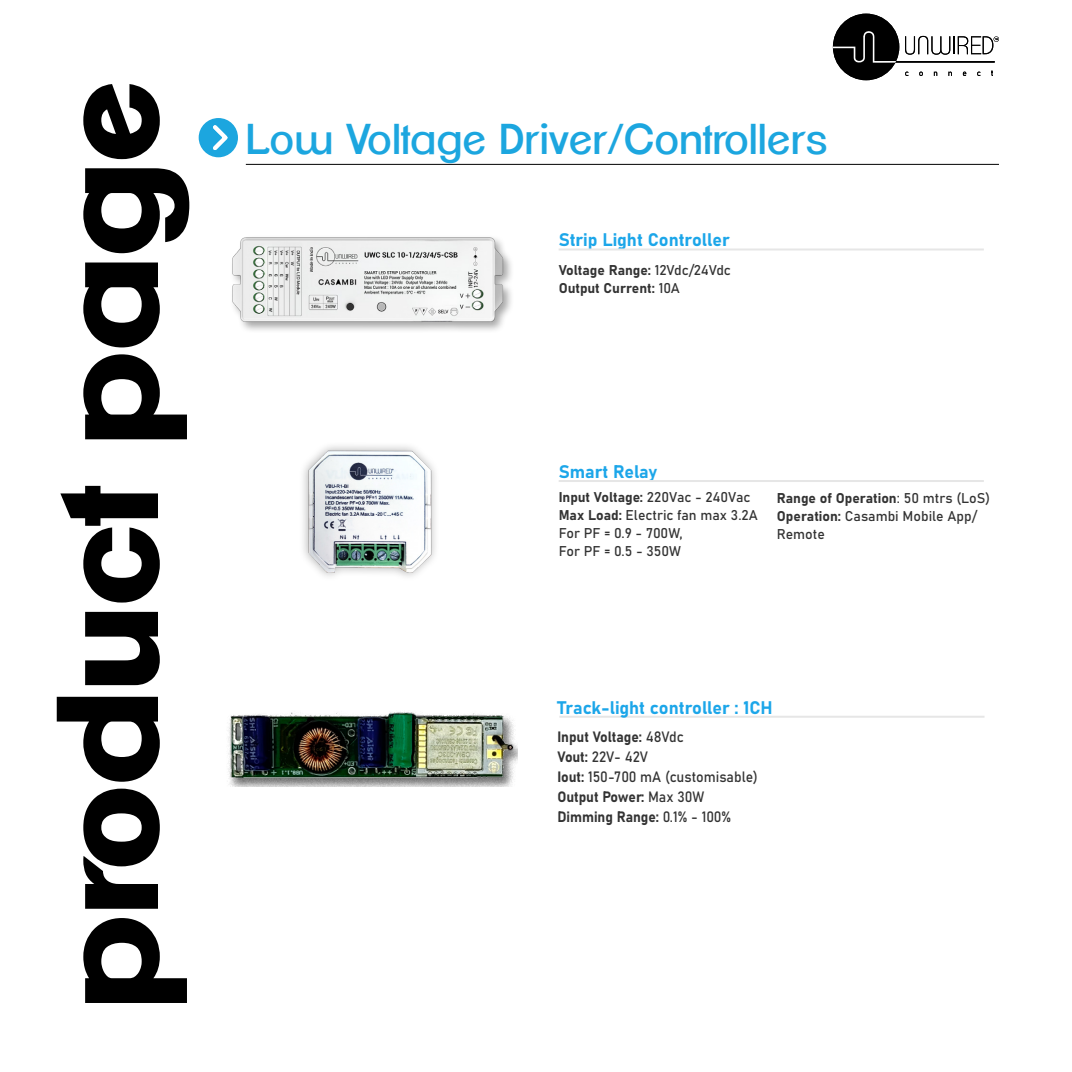
<style>
.page{position:relative;width:1072px;height:1072px;background:#fff}
.page>*{position:absolute;margin:0;border:0;box-sizing:border-box;transform-origin:0 0}
.t1{font:800 140.6px "Clemente P Dao";letter-spacing:-.025em;color:#000}
.t2{font:42px "Clemente P Dai";color:#1ca6df}
.t3{font:18px "Bahnschrift";color:#1ca6e9}
.t4{font:14.8px/20px "Bahnschrift";color:#333;scale:.94 1}
.t5{font:14px/18px "Bahnschrift";color:#333}
</style>
<div class="page">
<div style="left:230px;top:234px;width:285px;height:100px;background:#000;opacity:.35"></div>
<img style="left:230px;top:234px;width:285px;height:91px">
<hr style="left:246px;top:164px;width:753px;height:1px;background:#000">
<svg style="left:199px;top:118px;width:39px;height:39px"></svg>
<hr style="left:559px;top:248px;width:425px;height:2px;background:#e6e6e6">
<img style="left:303px;top:446px;width:133px;height:131px">
<hr style="left:559px;top:480px;width:425px;height:2px;background:#e6e6e6">
<hr style="left:559px;top:716px;width:426px;height:2px;background:#e6e6e6">
<img style="left:228px;top:711px;width:290px;height:75px">
<div style="left:833px;top:14px;width:66px;height:66px;background:#000;border-radius:50%"></div>
<svg style="left:905px;top:72px;width:4px;height:4px"></svg>
<svg style="left:919px;top:72px;width:4px;height:4px"></svg>
<svg style="left:948px;top:72px;width:4px;height:4px"></svg>
<svg style="left:963px;top:72px;width:3px;height:4px"></svg>
<svg style="left:977px;top:72px;width:4px;height:4px"></svg>
<svg style="left:833px;top:31px;width:166px;height:32px"></svg>
<p class="t1" style="left:22px;top:1011px;width:933px;rotate:-90deg">product page</p>
<p class="t2" style="left:246px;top:114px;width:583px">Low Voltage Driver/Controllers</p>
<p class="t3" style="left:559px;top:226px;width:173px">Strip Light Controller</p>
<p class="t5" style="left:559px;top:260px;width:174px">Voltage Range: 12Vdc/24Vdc</p>
<p class="t5" style="left:559px;top:278px;width:123px">Output Current: 10A</p>
<p class="t3" style="left:559px;top:458px;width:100px">Smart Relay</p>
<p class="t5" style="left:559px;top:487px;width:193px">Input Voltage: 220Vac - 240Vac</p>
<p class="t5" style="left:559px;top:505px;width:201px">Max Load: Electric fan max 3.2A</p>
<p class="t5" style="left:559px;top:523px;width:126px">For PF = 0.9 - 700W,</p>
<p class="t5" style="left:559px;top:541px;width:124px">For PF = 0.5 - 350W</p>
<p class="t5" style="left:777px;top:488px;width:215px">Range of Operation: 50 mtrs (LoS)</p>
<p class="t5" style="left:777px;top:506px;width:202px">Operation: Casambi Mobile App/<br>Remote</p>
<p class="t3" style="left:557px;top:694px;width:217px">Track-light controller : 1CH</p>
<p class="t4" style="left:557px;top:726px;width:136px">Input Voltage: 48Vdc</p>
<p class="t4" style="left:557px;top:746px;width:98px">Vout: 22V- 42V</p>
<p class="t4" style="left:557px;top:766px;width:215px">Iout: 150-700 mA (customisable)<br>Output Power: Max 30W</p>
<p class="t4" style="left:557px;top:806px;width:186px">Dimming Range: 0.1% - 100%</p>
</div>
